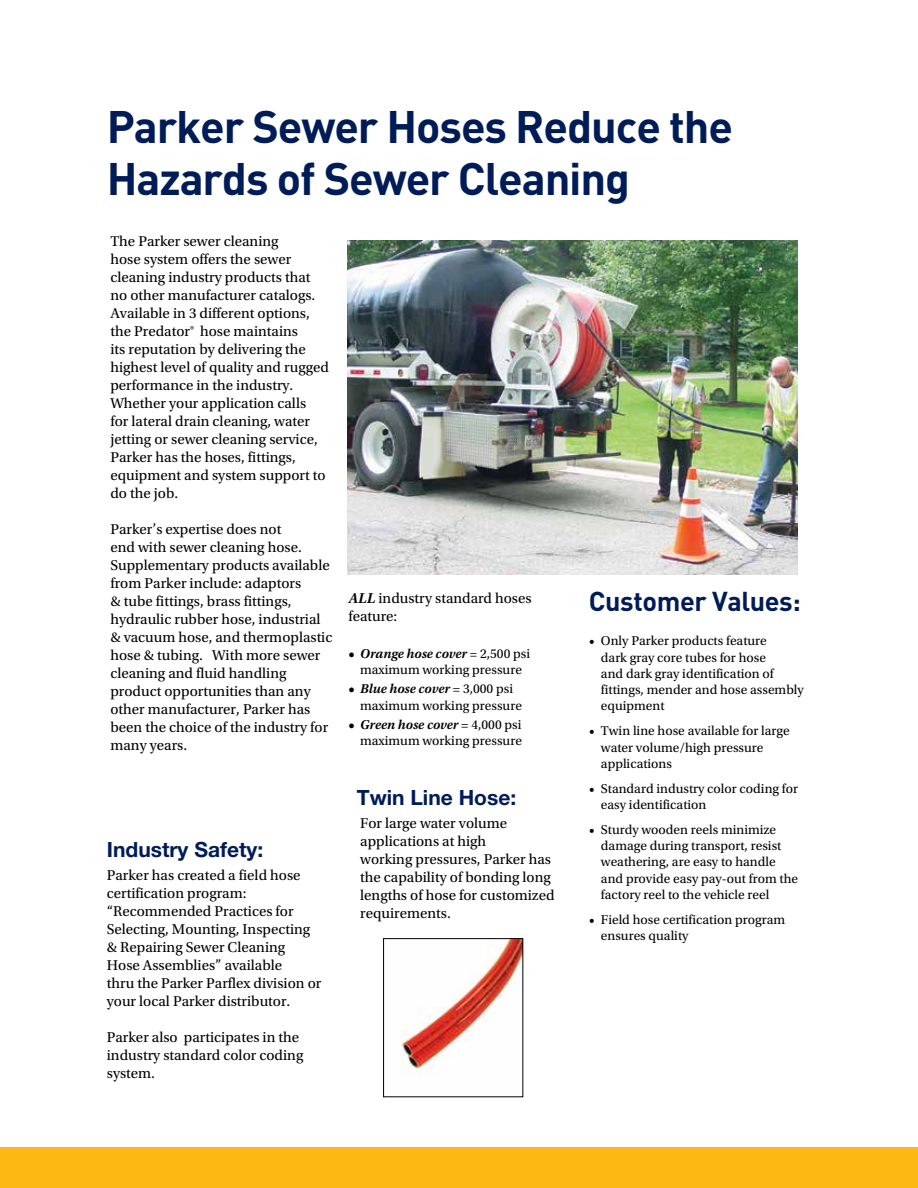
<style>
.page{position:relative;width:918px;height:1188px;background:#fff}
.page>*{position:absolute;margin:0;border:0;box-sizing:border-box;transform-origin:0 0}
.t1{font:700 45px/52.5px "DINOT";letter-spacing:-.025em;color:#001c58}
.t2{font:700 27px "DINOT";letter-spacing:-.015em;color:#001c58}
.t3{font:700 21px "Helvetica Neue LT Std";color:#001c58}
.t4{font:15px/18px "Utopia Std";color:#000}
.t5{font:13.5px/16.2px "Utopia Std";color:#000}
.s1{font-weight:600;font-style:italic}
</style>
<div class="page">
<img style="left:348px;top:241px;width:450px;height:334px">
<img style="left:400px;top:940px;width:121px;height:136px">
<div style="left:383px;top:938px;width:140px;height:159px;border:1px solid #000"></div>
<div style="left:0;top:1148px;width:918px;height:40px;background:#fdb913"></div>
<h1 class="t1" style="left:107px;top:99px;width:628px">Parker Sewer Hoses Reduce the<br>Hazards of Sewer Cleaning</h1>
<p class="t4" style="left:110px;top:233px;width:220px">The Parker sewer cleaning<br>hose system offers the sewer cleaning industry products that no other manufacturer catalogs.<br>Available in 3 different options, the Predator® hose maintains<br>its reputation by delivering the highest level of quality and rugged performance in the industry.<br>Whether your application calls<br>for lateral drain cleaning, water jetting or sewer cleaning service,<br>Parker has the hoses, fittings, equipment and system support to do the job.</p>
<p class="t4" style="left:110px;top:521px;width:224px">Parker’s expertise does not<br>end with sewer cleaning hose.<br>Supplementary products available from Parker include: adaptors<br>&amp; tube fittings, brass fittings, hydraulic rubber hose, industrial &amp; vacuum hose, and thermoplastic hose &amp; tubing. With more sewer cleaning and fluid handling product opportunities than any other manufacturer, Parker has been the choice of the industry for many years.</p>
<h3 class="t3" style="left:107px;top:837px;width:158px">Industry Safety:</h3>
<p class="t4" style="left:107px;top:867px;width:216px">Parker has created a field hose certification program: “Recommended Practices for<br>Selecting, Mounting, Inspecting &amp; Repairing Sewer Cleaning<br>Hose Assemblies” available<br>thru the Parker Parflex division or your local Parker distributor.</p>
<p class="t4" style="left:107px;top:1029px;width:198px">Parker also participates in the industry standard color coding system.</p>
<p class="t4" style="left:349px;top:590px;width:185px"><span class="s1">ALL</span> industry standard hoses feature:</p>
<p class="t5" style="left:349px;top:646px;width:183px;text-align:center"><span class="s1">• Orange hose cover</span> = 2,500 psi maximum working pressure</p>
<p class="t5" style="left:360px;top:681px;width:163px;text-indent:-12px"><span class="s1">• Blue hose cover</span> = 3,000 psi maximum working pressure</p>
<p class="t5" style="left:349px;top:717px;width:175px;text-align:right"><span class="s1">• Green hose cover</span> = 4,000 psi maximum working pressure</p>
<h3 class="t3" style="left:357px;top:784px;width:161px">Twin Line Hose:</h3>
<p class="t4" style="left:360px;top:814px;width:196px">For large water volume applications at high<br>working pressures, Parker has the capability of bonding long lengths of hose for customized requirements.</p>
<h2 class="t2" style="left:589px;top:582px;width:213px">Customer Values:</h2>
<p class="t5" style="left:601px;top:633px;width:204px;text-indent:-12px">• Only Parker products feature<br>dark gray core tubes for hose<br>and dark gray identification of fittings, mender and hose assembly equipment</p>
<p class="t5" style="left:601px;top:723px;width:190px;text-indent:-12px">• Twin line hose available for large water volume/high pressure applications</p>
<p class="t5" style="left:601px;top:781px;width:199px;text-indent:-12px">• Standard industry color coding for easy identification</p>
<p class="t5" style="left:601px;top:822px;width:199px;text-indent:-12px">• Sturdy wooden reels minimize damage during transport, resist weathering, are easy to handle and provide easy pay-out from the factory reel to the vehicle reel</p>
<p class="t5" style="left:601px;top:912px;width:186px;text-indent:-12px">• Field hose certification program ensures quality</p>
</div>
